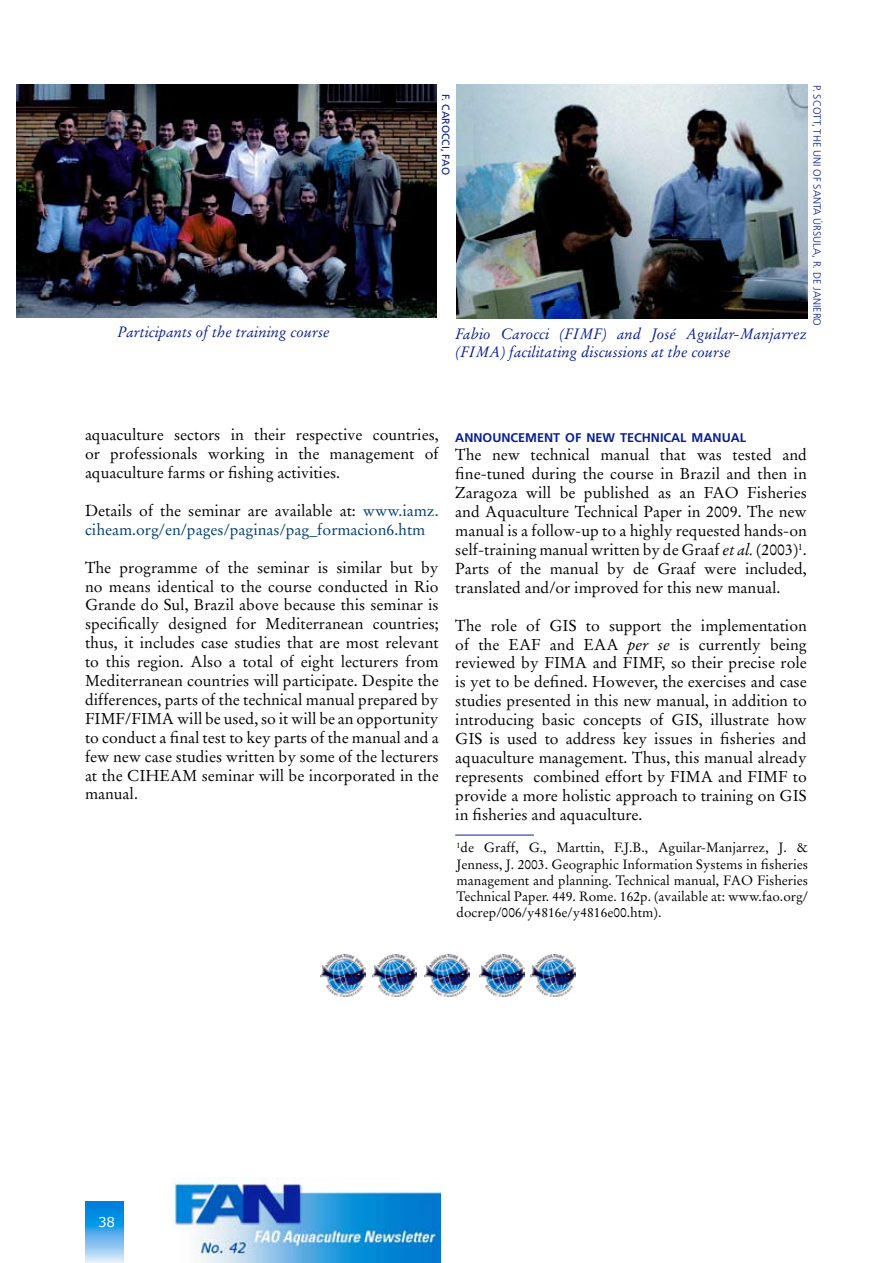
<style>
.page{position:relative;width:893px;height:1263px;background:#fff}
.page>*{position:absolute;margin:0;border:0;box-sizing:border-box;transform-origin:0 0}
.t1{font:15.75px/18.9px "Stempel Garamond LT Std";color:#000;text-align:justify}
.t2{font:15.75px/18.9px "Stempel Garamond LT Std";color:#003c6f}
.t3{font:italic 15px/18px "Stempel Garamond LT Std";color:#091e92}
.t4{font:13.5px/16.2px "Stempel Garamond LT Std";color:#000;text-align:justify}
.t5{font:13.5px "Verdana";color:#fff}
.t6{font:700 12.6px "Frutiger LT Std";color:#091e92}
.t7{font:300 10.5px "Frutiger LT Std";color:#091e92}
.t8{font:10.5px "Frutiger LT Std";color:#091e92}
.s1{color:#000}
.s2{font-style:italic}
</style>
<div class="page">
<svg style="left:85px;top:1201px;width:38px;height:62px;background:#51adea"></svg>
<img style="left:172px;top:1178px;width:268px;height:85px">
<img style="left:456px;top:85px;width:351px;height:234px">
<hr style="left:455px;top:835px;width:79px;height:1px;background:#091e92">
<img style="left:16px;top:85px;width:421px;height:232px">
<img style="left:321px;top:955px;width:44px;height:41px">
<img style="left:425px;top:955px;width:44px;height:41px">
<img style="left:531px;top:955px;width:44px;height:41px">
<img style="left:480px;top:955px;width:44px;height:41px">
<img style="left:372px;top:955px;width:45px;height:41px">
<p class="t3" style="left:118px;top:322px;width:214px">Participants of the training course</p>
<p class="t7" style="left:823px;top:85px;width:242px;rotate:90deg">P. SCOTT, THE UNI OF SANTA ÚRSULA, R. DE JANIERO</p>
<p class="t8" style="left:452px;top:94px;width:81px;rotate:90deg">F. CAROCCI, fao</p>
<p class="t3" style="left:455px;top:325px;width:353px">Fabio Carocci (FIMF) and José Aguilar-Manjarrez (FIMA) facilitating discussions at the course</p>
<p class="t1" style="left:85px;top:426px;width:355px">aquaculture sectors in their respective countries, or professionals working in the management of aquaculture farms or fishing activities.</p>
<p class="t2" style="left:85px;top:501px;width:355px"><span class="s1">Details of the seminar are available at:</span> www.iamz. ciheam.org/en/pages/paginas/pag_formacion6.htm</p>
<p class="t1" style="left:85px;top:558px;width:355px">The programme of the seminar is similar but by no means identical to the course conducted in Rio Grande do Sul, Brazil above because this seminar is specifically designed for Mediterranean countries; thus, it includes case studies that are most relevant to this region. Also a total of eight lecturers from Mediterranean countries will participate. Despite the differences, parts of the technical manual prepared by FIMF/FIMA will be used, so it will be an opportunity to conduct a final test to key parts of the manual and a few new case studies written by some of the lecturers at the CIHEAM seminar will be incorporated in the manual.</p>
<p class="t6" style="left:455px;top:430px;width:292px">ANNOUNCEMENT OF NEW TECHNICAL MANUAL</p>
<p class="t1" style="left:455px;top:446px;width:353px">The new technical manual that was tested and fine-tuned during the course in Brazil and then in Zaragoza will be published as an FAO Fisheries and Aquaculture Technical Paper in 2009. The new manual is a follow-up to a highly requested hands-on self-training manual written by de Graaf <span class="s2">et al.</span> (2003)<sup>1</sup>.<br>Parts of the manual by de Graaf were included, translated and/or improved for this new manual.</p>
<p class="t1" style="left:455px;top:616px;width:353px">The role of GIS to support the implementation of the EAF and EAA <span class="s2">per se</span> is currently being reviewed by FIMA and FIMF, so their precise role is yet to be defined. However, the exercises and case studies presented in this new manual, in addition to introducing basic concepts of GIS, illustrate how GIS is used to address key issues in fisheries and aquaculture management. Thus, this manual already represents combined effort by FIMA and FIMF to provide a more holistic approach to training on GIS in fisheries and aquaculture.</p>
<p class="t4" style="left:457px;top:840px;width:353px"><sup>1</sup>de Graff, G., Marttin, F.J.B., Aguilar-Manjarrez, J. &amp; Jenness, J. 2003. Geographic Information Systems in fisheries management and planning. Technical manual, FAO Fisheries Technical Paper. 449. Rome. 162p. (available at: www.fao.org/ docrep/006/y4816e/y4816e00.htm).</p>
<p class="t5" style="left:98px;top:1213px;width:19px">38</p>
</div>
